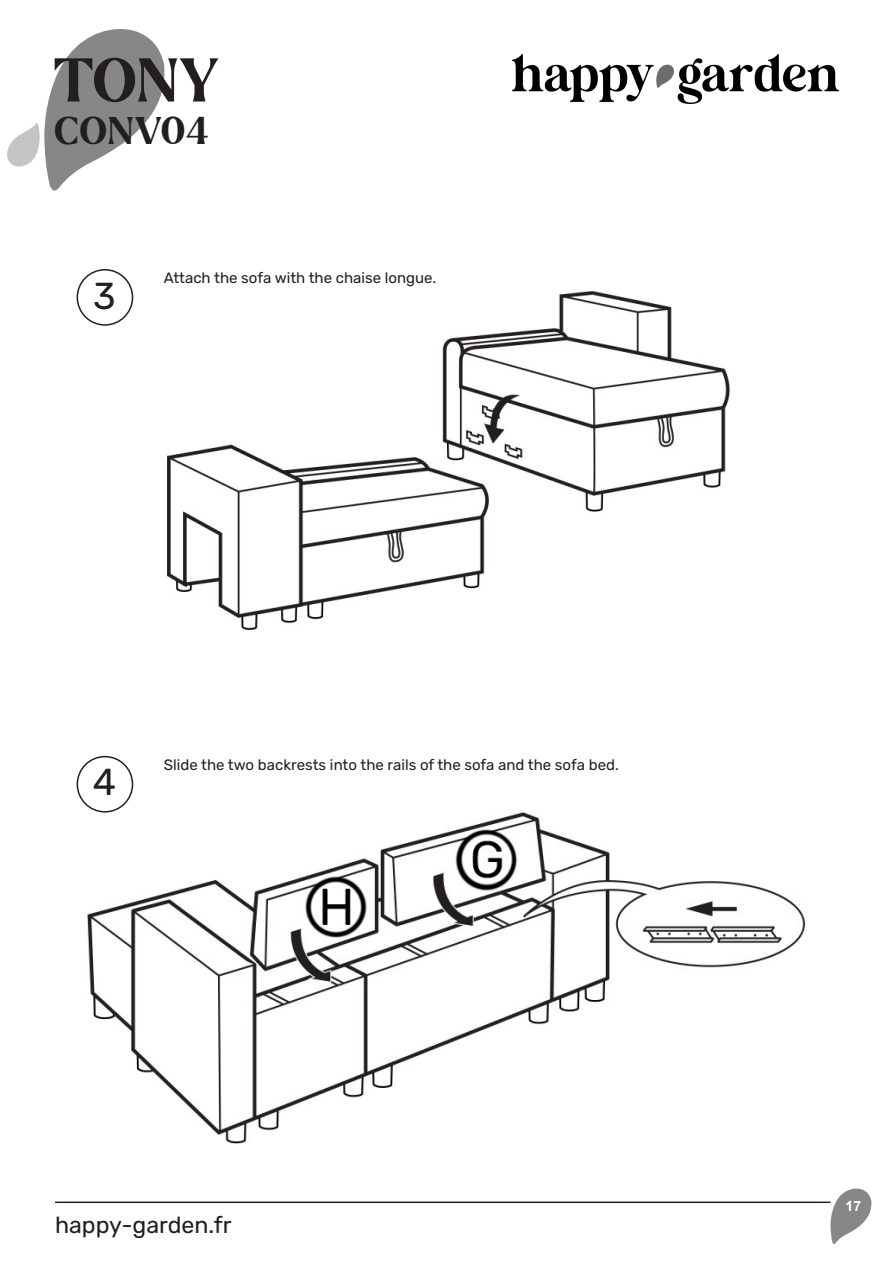
<style>
.page{position:relative;width:893px;height:1263px;background:#fff}
.page>*{position:absolute;margin:0;border:0;box-sizing:border-box;transform-origin:0 0}
.t1{font:700 60px "Larken";color:#231f20}
.t2{font:700 37.5px "Larken";letter-spacing:.015em;color:#231f20}
.P5_Montage_-_Etapes{font:300 37.5px "Rubik";color:#231f20}
.t3{font:300 23.25px "Rubik";color:#231f20}
.table_des_matières{font:300 15px "Rubik";color:#231f20}
.t4{font:700 14.25px "Arial";color:#fff}
</style>
<div class="page">
<svg style="left:830px;top:1188px;width:42px;height:56px"></svg>
<svg style="left:7px;top:29px;width:158px;height:162px"></svg>
<img style="left:512px;top:54px;width:327px;height:49px">
<hr style="left:55px;top:1201px;width:775px;height:2px;background:#231f20">
<img style="left:167px;top:292px;width:562px;height:338px">
<img style="left:88px;top:812px;width:716px;height:332px">
<div style="left:77px;top:269px;width:56px;height:57px;border:2px solid #231f20;border-radius:50%"></div>
<div style="left:77px;top:756px;width:56px;height:56px;border:2px solid #231f20;border-radius:50%"></div>
<p class="t1" style="left:54px;top:41px;width:166px">TONY</p>
<p class="t2" style="left:54px;top:106px;width:156px">CONV04</p>
<p class="P5_Montage_-_Etapes" style="left:93px;top:275px;width:24px">3</p>
<p class="table_des_matières" style="left:164px;top:269px;width:274px">Attach the sofa with the chaise longue.</p>
<p class="P5_Montage_-_Etapes" style="left:93px;top:761px;width:25px">4</p>
<p class="table_des_matières" style="left:164px;top:756px;width:457px">Slide the two backrests into the rails of the sofa and the sofa bed.</p>
<h3 class="t3" style="left:55px;top:1212px;width:178px">happy-garden.fr</h3>
<p class="t4" style="left:846px;top:1195px;width:17px">17</p>
</div>
